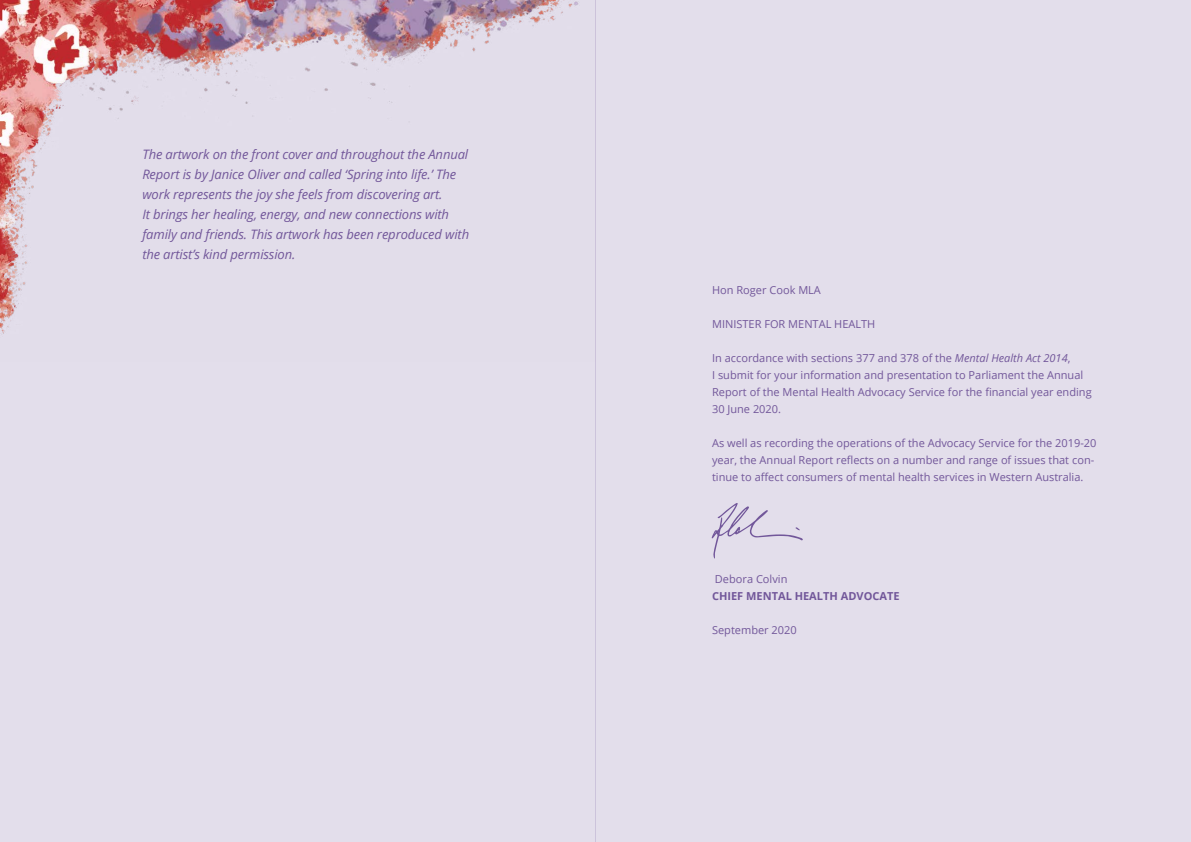
<style>
.page{position:relative;width:1191px;height:842px;background:#fff}
.page>*{position:absolute;margin:0;border:0;box-sizing:border-box;transform-origin:0 0}
.t1{font:italic 13px/20px "Open Sans";letter-spacing:-.01em;color:#72579a}
.t2{font:11px/17px "Open Sans";color:#72579a}
.t3{font:700 11px "Open Sans";color:#72579a}
.s1{font-style:italic}
</style>
<div class="page">
<div style="left:0;top:0;width:595px;height:842px;background:#e3deeb"></div>
<img style="left:0;top:0;width:578px;height:334px">
<div style="left:595px;top:0;width:596px;height:842px;background:#e3deeb"></div>
<svg style="left:711px;top:503px;width:92px;height:56px"></svg>
<p class="t1" style="left:142px;top:144px;width:328px">The artwork on the front cover and throughout the Annual Report is by Janice Oliver and called ‘Spring into life.’ The work represents the joy she feels from discovering art.<br>It brings her healing, energy, and new connections with family and friends. This artwork has been reproduced with the artist’s kind permission.</p>
<p class="t2" style="left:712px;top:281px;width:110px">Hon Roger Cook MLA</p>
<p class="t2" style="left:712px;top:315px;width:165px">MINISTER FOR MENTAL HEALTH</p>
<p class="t2" style="left:712px;top:349px;width:381px">In accordance with sections 377 and 378 of the <span class="s1">Mental Health Act 2014</span>,<br>I submit for your information and presentation to Parliament the Annual Report of the Mental Health Advocacy Service for the financial year ending 30 June 2020.</p>
<p class="t2" style="left:712px;top:434px;width:386px">As well as recording the operations of the Advocacy Service for the 2019-20 year, the Annual Report reflects on a number and range of issues that con&shy;tinue to affect consumers of mental health services in Western Australia.</p>
<p class="t2" style="left:715px;top:570px;width:74px">Debora Colvin</p>
<p class="t3" style="left:712px;top:588px;width:189px">CHIEF MENTAL HEALTH ADVOCATE</p>
<p class="t2" style="left:712px;top:621px;width:86px">September 2020</p>
</div>
